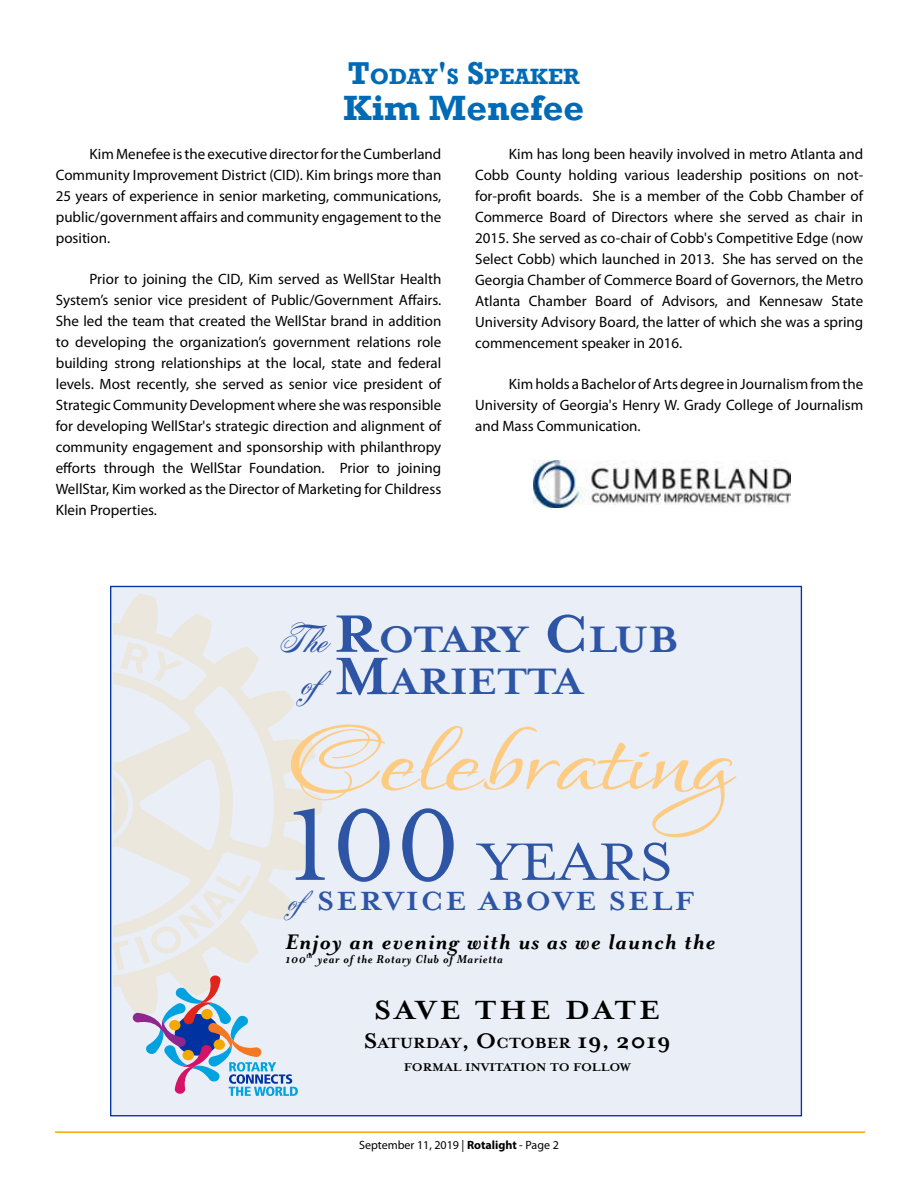
<style>
.page{position:relative;width:918px;height:1188px;background:#fff}
.page>*{position:absolute;margin:0;border:0;box-sizing:border-box;transform-origin:0 0}
.t1{font:121.05px "Lovers Quarrel";color:#fecb82;scale:1.37 1}
.t2{font:60.45px "Mrs Eaves Small Caps OT";color:#2e55a5;scale:1.09 1}
.t3{font:700 42.3px/42.3px "Mrs Eaves OT";color:#2e55a5;scale:1.09 1}
.t4{font:700 36px "Rockwell";color:#006ab6}
.t5{font:700 30.3px "Mrs Eaves OT";letter-spacing:.07em;color:#2e55a5;scale:1.09 1}
.t6{font:700 30.3px "Mrs Eaves OT";letter-spacing:.1em;color:#000;scale:1.09 1}
.t7{font:italic 700 24.15px "Mrs Eaves OT";letter-spacing:.05em;color:#000;scale:1.09 1}
.t8{font:700 22.65px "Rockwell";color:#006ab6}
.t9{font:700 16.95px "Mrs Eaves OT";letter-spacing:-.01em;color:#000;scale:1.09 1}
.t10{font:15px/21px "Myriad Pro";color:#000;text-align:justify}
.t11{font:italic 700 13.2px "Mrs Eaves OT";letter-spacing:.05em;color:#000}
.t12{font:700 12.9px "Mrs Eaves OT";letter-spacing:-.01em;color:#000;scale:1.09 1}
.t13{font:12px "Myriad Pro";color:#000}
.s1{font-size:32.4px}
.s2{font-family:"Acroterion JF";font-weight:400;font-size:36.3px}
.s3{font-size:60.45px}
.s4{font-size:115.95px}
.s5{font-family:"Acroterion JF";font-weight:400}
.s6{font-size:24.15px}
.s7{font-weight:700}
</style>
<div class="page">
<hr style="left:55px;top:1131px;width:810px;height:2px;background:#f5a800">
<div style="left:110px;top:586px;width:692px;height:530px;background:#eaeef6;border:1px solid #0033a1"></div>
<svg style="left:114px;top:594px;width:208px;height:415px"></svg>
<svg style="left:133px;top:975px;width:165px;height:121px"></svg>
<img style="left:533px;top:461px;width:257px;height:46px">
<h3 class="t8" style="left:348px;top:63px;width:233px"><span class="s1">T</span>ODAY<span class="s1">'</span>S <span class="s1">S</span>PEAKER</h3>
<h3 class="t4" style="left:343px;top:87px;width:242px">Kim Menefee</h3>
<p class="t10" style="left:56px;top:143px;width:387px;text-indent:34px">Kim Menefee is the executive director for the Cumberland Community Improvement District (CID). Kim brings more than 25 years of experience in senior marketing, communications, public/government affairs and community engagement to the position.</p>
<p class="t10" style="left:56px;top:268px;width:387px;text-indent:34px">Prior to joining the CID, Kim served as WellStar Health System’s senior vice president of Public/Government Affairs.<br>She led the team that created the WellStar brand in addition to developing the organization’s government relations role building strong relationships at the local, state and federal levels. Most recently, she served as senior vice president of Strategic Community Development where she was responsible for developing WellStar's strategic direction and alignment of community engagement and sponsorship with philanthropy efforts through the WellStar Foundation. Prior to joining WellStar, Kim worked as the Director of Marketing for Childress Klein Properties.</p>
<p class="t10" style="left:475px;top:143px;width:390px;text-indent:34px">Kim has long been heavily involved in metro Atlanta and Cobb County holding various leadership positions on not&shy;for-profit boards. She is a member of the Cobb Chamber of Commerce Board of Directors where she served as chair in 2015. She served as co-chair of Cobb's Competitive Edge (now Select Cobb) which launched in 2013. She has served on the Georgia Chamber of Commerce Board of Governors, the Metro Atlanta Chamber Board of Advisors, and Kennesaw State University Advisory Board, the latter of which she was a spring commencement speaker in 2016.</p>
<p class="t10" style="left:475px;top:373px;width:390px;text-indent:34px">Kim holds a Bachelor of Arts degree in Journalism from the University of Georgia's Henry W. Grady College of Journalism and Mass Communication.</p>
<h3 class="t3" style="left:300px;top:619px;width:349px;text-indent:-19px"><span class="s2">The</span> <span class="s3">R</span>OTARY <span class="s3">C</span>LUB <span class="s2">of</span><span class="s3">M</span>ARIETTA</h3>
<h1 class="t1" style="left:287px;top:701px;width:327px">Celebrating</h1>
<h2 class="t2" style="left:287px;top:829px;width:355px"><span class="s4">100</span> YEARS</h2>
<h3 class="t5" style="left:287px;top:885px;width:375px"><span class="s5">of</span>SERVICE ABOVE SELF</h3>
<h3 class="t7" style="left:286px;top:929px;width:396px">Enjoy an evening with us as we launch the</h3>
<p class="t11" style="left:286px;top:952px;width:219px">100<sup>th</sup> year of the Rotary Club of Marietta</p>
<h3 class="t6" style="left:374px;top:994px;width:223px">SAVE THE DATE</h3>
<p class="t9" style="left:364px;top:1034px;width:283px"><span class="s6">S</span>ATURDAY<span class="s6">, O</span> CTOBER <span class="s6">19, 2019</span></p>
<p class="t12" style="left:404px;top:1061px;width:87px">FORMAL INVITATIO</p>
<p class="t12" style="left:536px;top:1061px;width:51px">N TO FOLLO</p>
<p class="t12" style="left:620px;top:1061px;width:12px">W</p>
<p class="t13" style="left:359px;top:1138px;width:201px">September 11, 2019 | <span class="s7">Rotalight</span> - Page 2</p>
</div>
